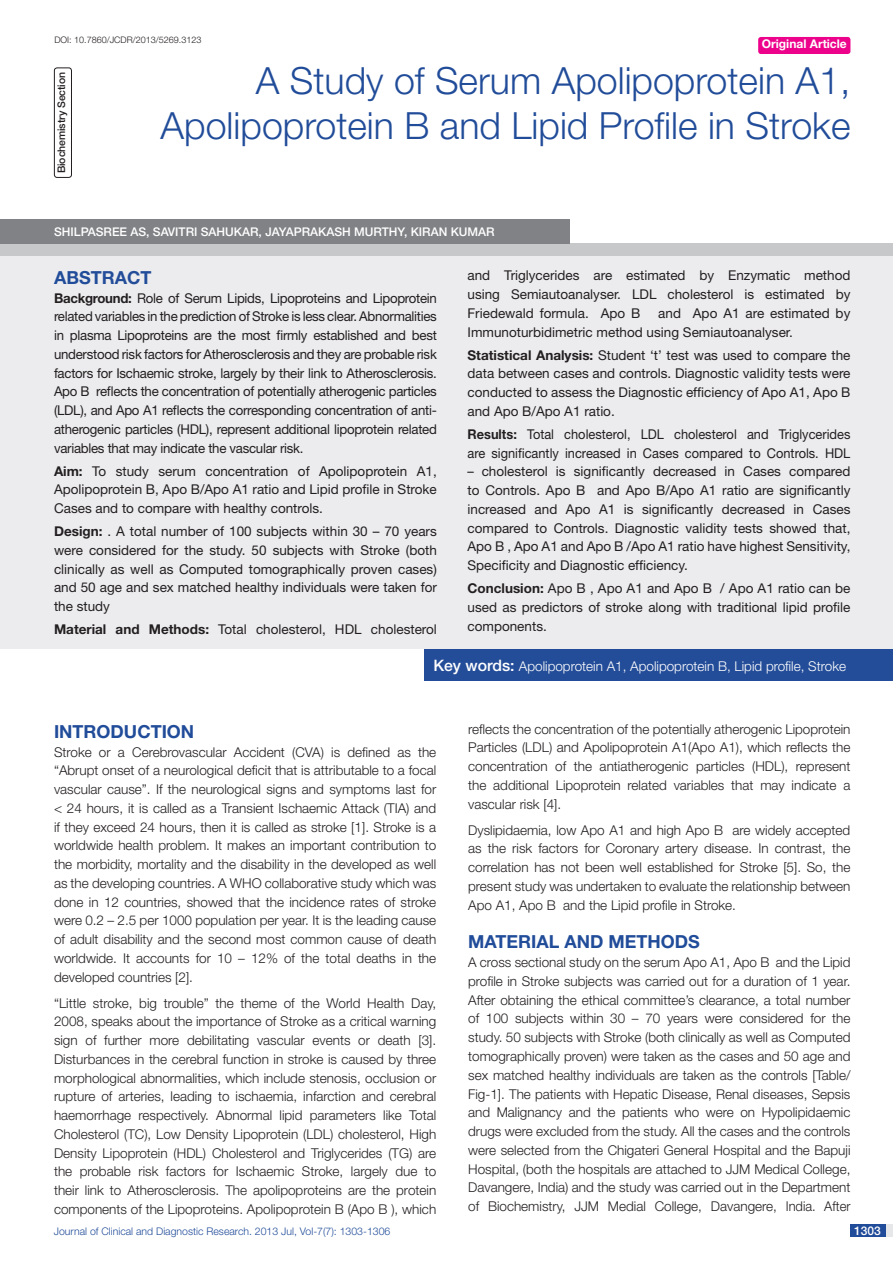
<style>
.page{position:relative;width:893px;height:1263px;background:#fff}
.page>*{position:absolute;margin:0;border:0;box-sizing:border-box;transform-origin:0 0}
.t1{font:300 37.5px/45px "Helvetica Neue";color:#214c99;text-align:right}
.Level_1{font:700 18px "Helvetica Neue";color:#214c99}
.Abstract_head{font:700 18px "Helvetica Neue";color:#214c99}
.Body_text{font:300 13.5px/18.8px "Helvetica Neue";color:#231f20;text-align:justify}
.Abstract_text{font:13.5px/18.8px "Helvetica Neue";color:#231f20;text-align:justify}
.Abstract_text-2{font:13.5px/18.8px "Helvetica Neue";color:#231f20;scale:.95 1}
.t2{font:300 13.5px "Helvetica Neue";color:#fff}
.Author{font:500 12px "Helvetica Neue";color:#fff}
.t3{font:700 12px "Helvetica Neue";color:#fff}
.t4{font:300 10.5px "Helvetica Neue";color:#214c99}
.t5{font:500 10.5px "Helvetica Neue";letter-spacing:-.01em;color:#231f20}
.DOI{font:300 9px "Helvetica Neue";color:#231f20}
.s1{color:#244d99}
.s2{font-weight:700}
.s3{font-weight:500;font-size:15.75px}
</style>
<div class="page">
<div style="left:850px;top:1224px;width:43px;height:13px;background:#e6e7e9"></div>
<div style="left:850px;top:1224px;width:35px;height:13px;background:#214c99"></div>
<div style="left:758px;top:37px;width:92px;height:17px;background:#ed028c;border-radius:3px"></div>
<div style="left:0;top:256px;width:893px;height:393px;background:#ececee"></div>
<div style="left:0;top:244px;width:893px;height:12px;background:#c7c8ca"></div>
<div style="left:425px;top:649px;width:468px;height:32px;background:#244d99"></div>
<div style="left:54px;top:68px;width:18px;height:110px;border:1px solid #231f20;border-radius:3px"></div>
<div style="left:0;top:220px;width:570px;height:24px;background:#808285"></div>
<p class="DOI" style="left:54px;top:35px;width:148px">DOI: 10.7860/JCDR/2013/5269.3123</p>
<p class="t3" style="left:762px;top:37px;width:87px">Original Article</p>
<p class="t5" style="left:55px;top:173px;width:103px;rotate:-90deg">BIOCHEMISTRY SECTION</p>
<p class="t1" style="left:161px;top:57px;width:691px">A Study of Serum Apolipoprotein A1,<br>Apolipoprotein B and Lipid Profile in Stroke</p>
<p class="Author" style="left:54px;top:225px;width:442px">SHILPASREE AS, SAVITRI SAHUKAR, JAYAPRAKASH MURTHY, KIRAN KUMAR</p>
<p class="Abstract_head" style="left:54px;top:266px;width:99px">ABST<span class="s1">RAC</span>T</p>
<p class="Abstract_text" style="left:54px;top:288px;width:384px"><span class="s2">Background:</span> Role of Serum Lipids, Lipoproteins and Lipoprotein related variables in the prediction of Stroke is less clear. Abnormalities in plasma Lipoproteins are the most firmly established and best understood risk factors for Atherosclerosis and they are probable risk factors for Ischaemic stroke, largely by their link to Atherosclerosis.<br>Apo B reflects the concentration of potentially atherogenic particles (LDL), and Apo A1 reflects the corresponding concentration of anti&shy;atherogenic particles (HDL), represent additional lipoprotein related variables that may indicate the vascular risk.</p>
<p class="Abstract_text" style="left:54px;top:461px;width:384px"><span class="s2">Aim:</span> To study serum concentration of Apolipoprotein A1, Apolipoprotein B, Apo B/Apo A1 ratio and Lipid profile in Stroke Cases and to compare with healthy controls.</p>
<p class="Abstract_text" style="left:54px;top:522px;width:384px"><span class="s2">Design:</span> . A total number of 100 subjects within 30 – 70 years were considered for the study. 50 subjects with Stroke (both clinically as well as Computed tomographically proven cases) and 50 age and sex matched healthy individuals were taken for the study</p>
<p class="Abstract_text" style="left:54px;top:620px;width:384px"><span class="s2">Material and Methods:</span> Total cholesterol, HDL cholesterol</p>
<p class="Abstract_text" style="left:468px;top:266px;width:384px">and Triglycerides are estimated by Enzymatic method using Semiautoanalyser. LDL cholesterol is estimated by Friedewald formula. Apo B</p>
<p class="Abstract_text" style="left:468px;top:303px;width:384px;text-indent:191px">and Apo A1 are estimated by<br>Immunoturbidimetric method using Semiautoanalyser.</p>
<p class="Abstract_text" style="left:468px;top:345px;width:384px"><span class="s2">Statistical Analysis:</span> Student ‘t’ test was used to compare the data between cases and controls. Diagnostic validity tests were conducted to assess the Diagnostic efficiency of Apo A1, Apo B and Apo B/Apo A1 ratio.</p>
<p class="Abstract_text-2" style="left:468px;top:424px;width:405px"><span class="s2">Results:</span> Total cholesterol, LDL cholesterol and Triglycerides are significantly increased in Cases compared to Controls. HDL</p>
<p class="Abstract_text-2" style="left:468px;top:462px;width:405px;text-align:justify">– cholesterol is significantly decreased in Cases compared to Controls. Apo B and Apo B/Apo A1 ratio are significantly increased and Apo A1 is significantly decreased in Cases compared to Controls. Diagnostic validity tests showed that, Apo B , Apo A1 and Apo B /Apo A1 ratio have highest Sensitivity, Specificity and Diagnostic efficiency.</p>
<p class="Abstract_text" style="left:468px;top:579px;width:384px"><span class="s2">Conclusion:</span> Apo B , Apo A1 and Apo B / Apo A1 ratio can be used as predictors of stroke along with traditional lipid profile components.</p>
<p class="t2" style="left:433px;top:658px;width:414px"><span class="s3">KEY WORDS:</span> Apolipoprotein A1, Apolipoprotein B, Lipid profile, Stroke</p>
<p class="Level_1" style="left:54px;top:720px;width:142px">INTRODUCTION</p>
<p class="Body_text" style="left:54px;top:742px;width:384px">Stroke or a Cerebrovascular Accident (CVA) is defined as the “Abrupt onset of a neurological deficit that is attributable to a focal vascular cause”. If the neurological signs and symptoms last for &lt; 24 hours, it is called as a Transient Ischaemic Attack (TIA) and if they exceed 24 hours, then it is called as stroke [1]. Stroke is a worldwide health problem. It makes an important contribution to the morbidity, mortality and the disability in the developed as well as the developing countries. A WHO collaborative study which was done in 12 countries, showed that the incidence rates of stroke were 0.2 – 2.5 per 1000 population per year. It is the leading cause of adult disability and the second most common cause of death worldwide. It accounts for 10 – 12% of the total deaths in the developed countries [2].</p>
<p class="Body_text" style="left:54px;top:993px;width:384px">“Little stroke, big trouble” the theme of the World Health Day, 2008, speaks about the importance of Stroke as a critical warning sign of further more debilitating vascular events or death [3].<br>Disturbances in the cerebral function in stroke is caused by three morphological abnormalities, which include stenosis, occlusion or rupture of arteries, leading to ischaemia, infarction and cerebral haemorrhage respectively. Abnormal lipid parameters like Total Cholesterol (TC), Low Density Lipoprotein (LDL) cholesterol, High Density Lipoprotein (HDL) Cholesterol and Triglycerides (TG) are the probable risk factors for Ischaemic Stroke, largely due to their link to Atherosclerosis. The apolipoproteins are the protein components of the Lipoproteins. Apolipoprotein B (Apo B ), which</p>
<p class="t4" style="left:54px;top:1225px;width:338px">Journal of Clinical and Diagnostic Research. 2013 Jul, Vol-7(7): 1303-1306</p>
<p class="Body_text" style="left:468px;top:719px;width:384px">reflects the concentration of the potentially atherogenic Lipoprotein Particles (LDL) and Apolipoprotein A1(Apo A1), which reflects the concentration of the antiatherogenic particles (HDL), represent the additional Lipoprotein related variables that may indicate a vascular risk [4].</p>
<p class="Body_text" style="left:468px;top:820px;width:384px">Dyslipidaemia, low Apo A1 and high Apo B are widely accepted as the risk factors for Coronary artery disease. In contrast, the correlation has not been well established for Stroke [5]. So, the present study was undertaken to evaluate the relationship between Apo A1, Apo B and the Lipid profile in Stroke.</p>
<p class="Level_1" style="left:468px;top:931px;width:233px">MATERIAL AND METHODS</p>
<p class="Body_text" style="left:468px;top:953px;width:384px">A cross sectional study on the serum Apo A1, Apo B and the Lipid profile in Stroke subjects was carried out for a duration of 1 year.<br>After obtaining the ethical committee’s clearance, a total number of 100 subjects within 30 – 70 years were considered for the study. 50 subjects with Stroke (both clinically as well as Computed tomographically proven) were taken as the cases and 50 age and sex matched healthy individuals are taken as the controls [Table/ Fig-1]. The patients with Hepatic Disease, Renal diseases, Sepsis and Malignancy and the patients who were on Hypolipidaemic drugs were excluded from the study. All the cases and the controls were selected from the Chigateri General Hospital and the Bapuji Hospital, (both the hospitals are attached to JJM Medical College, Davangere, India) and the study was carried out in the Department of Biochemistry, JJM Medial College, Davangere, India. After</p>
<p class="Author" style="left:854px;top:1223px;width:28px">1303</p>
</div>
